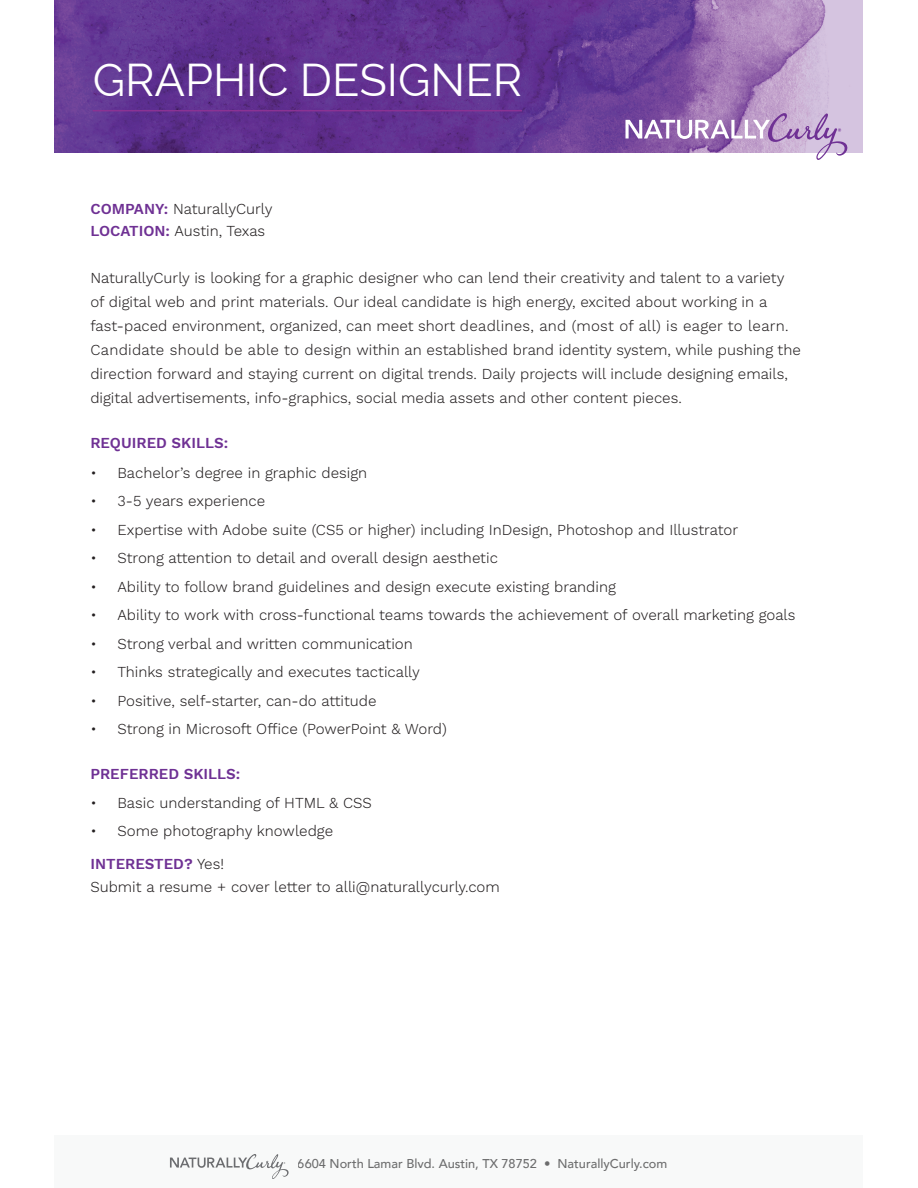
<style>
.page{position:relative;width:918px;height:1188px;background:#fff}
.page>*{position:absolute;margin:0;border:0;box-sizing:border-box;transform-origin:0 0}
.t1{font:45px "Raleway";color:#fff}
.t2{font:300 15px/24px "Work Sans";color:#231f20}
.t3{font:600 15px "Work Sans";color:#6f3194}
.t4{font:500 12.75px "Avenir";color:#3e3e3f}
.s1{font-weight:600;color:#6f3194}
</style>
<div class="page">
<svg style="left:55px;top:0;width:808px;height:153px;background:#71469b"></svg>
<hr style="left:93px;top:110px;width:429px;height:1px;background:#8a3293">
<svg style="left:625px;top:112px;width:223px;height:48px"></svg>
<div style="left:55px;top:1135px;width:808px;height:53px;background:#f2f3f4"></div>
<svg style="left:170px;top:1154px;width:119px;height:25px"></svg>
<h1 class="t1" style="left:93px;top:54px;width:431px">GRAPHIC DESIGNER</h1>
<p class="t2" style="left:90px;top:198px;width:184px;line-height:22.5px"><span class="s1">COMPANY:</span> NaturallyCurly<br><span class="s1">LOCATION:</span> Austin, Texas</p>
<p class="t2" style="left:90px;top:266px;width:712px">NaturallyCurly is looking for a graphic designer who can lend their creativity and talent to a variety of digital web and print materials. Our ideal candidate is high energy, excited about working in a fast-paced environment, organized, can meet short deadlines, and (most of all) is eager to learn.<br>Candidate should be able to design within an established brand identity system, while pushing the direction forward and staying current on digital trends. Daily projects will include designing emails, digital advertisements, info-graphics, social media assets and other content pieces.</p>
<p class="t3" style="left:90px;top:434px;width:139px">REQUIRED SKILLS:</p>
<p class="t2" style="left:90px;top:461px;width:278px">• Bachelor’s degree in graphic design</p>
<p class="t2" style="left:90px;top:490px;width:176px">• 3-5 years experience</p>
<p class="t2" style="left:90px;top:518px;width:649px">• Expertise with Adobe suite (CS5 or higher) including InDesign, Photoshop and Illustrator</p>
<p class="t2" style="left:90px;top:547px;width:409px">• Strong attention to detail and overall design aesthetic</p>
<p class="t2" style="left:90px;top:575px;width:527px">• Ability to follow brand guidelines and design execute existing branding</p>
<p class="t2" style="left:90px;top:604px;width:707px">• Ability to work with cross-functional teams towards the achievement of overall marketing goals</p>
<p class="t2" style="left:90px;top:632px;width:324px">• Strong verbal and written communication</p>
<p class="t2" style="left:90px;top:661px;width:331px">• Thinks strategically and executes tactically</p>
<p class="t2" style="left:90px;top:689px;width:288px">• Positive, self-starter, can-do attitude</p>
<p class="t2" style="left:90px;top:718px;width:358px">• Strong in Microsoft Office (PowerPoint &amp; Word)</p>
<p class="t3" style="left:90px;top:765px;width:151px">PREFERRED SKILLS:</p>
<p class="t2" style="left:90px;top:791px;width:283px">• Basic understanding of HTML &amp; CSS</p>
<p class="t2" style="left:90px;top:820px;width:244px">• Some photography knowledge</p>
<p class="t2" style="left:90px;top:854px;width:411px;line-height:22.5px"><span class="s1">INTERESTED?</span> Yes!<br>Submit a resume + cover letter to alli@naturallycurly.com</p>
<p class="t4" style="left:298px;top:1152px;width:371px">6604 North Lamar Blvd. Austin, TX 78752 • NaturallyCurly.com</p>
</div>
